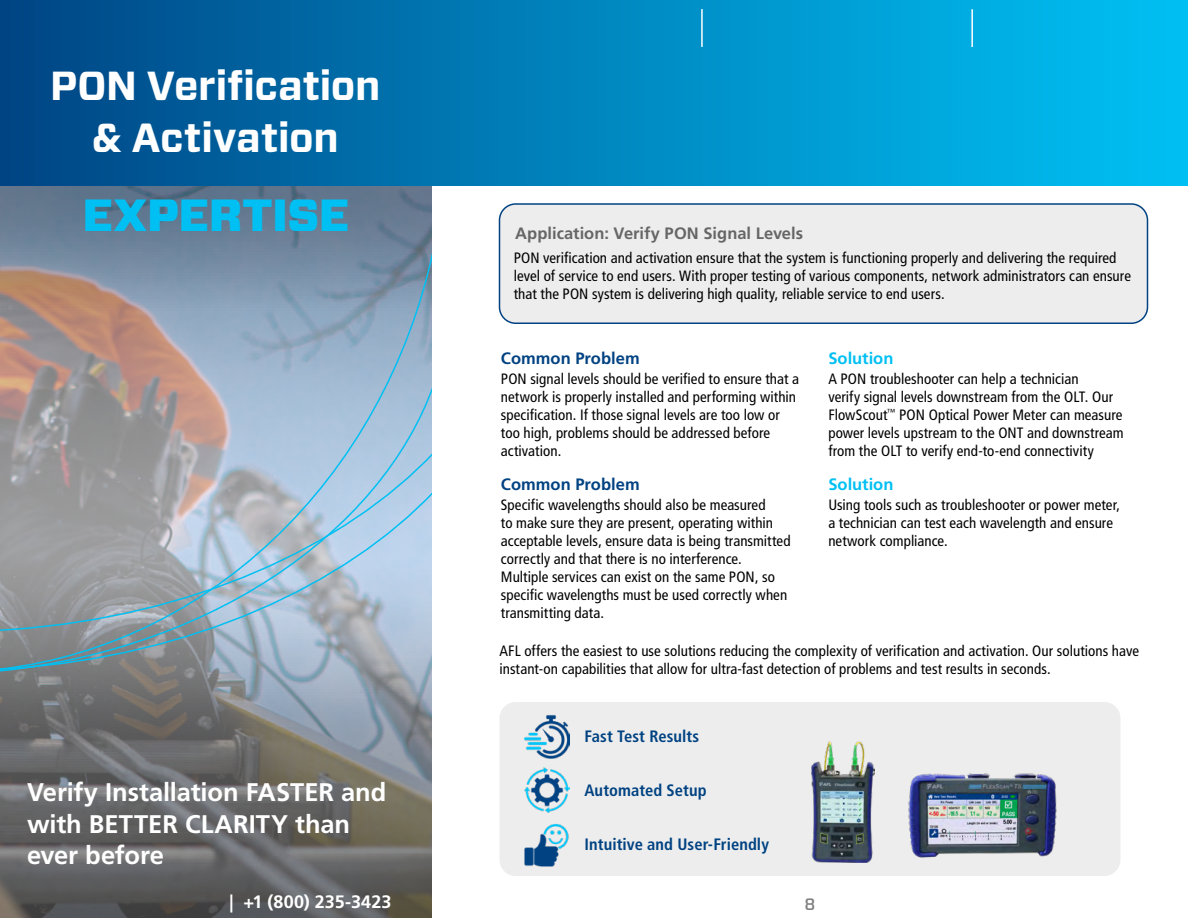
<style>
.page{position:relative;width:1188px;height:918px;background:#fff}
.page>*{position:absolute;margin:0;border:0;box-sizing:border-box;transform-origin:0 0}
.Sub-Title_nTOC{font:900 45px "Forza";letter-spacing:-.005em;color:#00c0f3}
.Category{font:700 40.5px/52.5px "Forza";letter-spacing:-.005em;color:#fff;text-align:center}
.Banner_Text{font:700 25.5px/31.5px "Frutiger LT Std";letter-spacing:-.005em;color:#fff}
.t1{font:700 18px "Frutiger LT Std";letter-spacing:.01em;color:#fff}
.Bullets_No_Symbol{font:700 condensed 16.5px "Frutiger LT Std";letter-spacing:.005em;color:#004282}
.t2{font:700 16.5px "Frutiger LT Std";color:#666}
.Table_Body{font:700 16.5px "Frutiger LT Std";color:#004282}
.Table_Body-2{font:700 16.5px "Frutiger LT Std";color:#00c0f3}
.t3{font:500 16.5px "Forza";color:#808080}
.Table_Body-3{font:condensed 15px/18px "Frutiger LT Std";letter-spacing:.005em;color:#000}
.Body{font:condensed 15px/18px "Frutiger LT Std";letter-spacing:.005em;color:#000}
</style>
<div class="page">
<svg style="left:0;top:186px;width:432px;height:732px;background:#6c7176"></svg>
<svg style="left:0;top:248px;width:432px;height:425px;background:#9ba2ae"></svg>
<svg style="left:0;top:489px;width:432px;height:182px;background:#a1afbb"></svg>
<div style="left:0;top:0;width:1188px;height:186px;background:linear-gradient(to right,#004685,#00c3f6)"></div>
<div style="left:499px;top:204px;width:649px;height:119px;background:#ededed;border-radius:16px"></div>
<div style="left:499px;top:203px;width:649px;height:121px;border:2px solid #004282;border-radius:16px"></div>
<div style="left:499px;top:702px;width:621px;height:174px;background:#ededed;border-radius:16px"></div>
<img style="left:811px;top:742px;width:63px;height:120px">
<img style="left:908px;top:773px;width:149px;height:85px">
<img style="left:524px;top:715px;width:45px;height:43px">
<img style="left:524px;top:768px;width:45px;height:44px">
<img style="left:524px;top:824px;width:45px;height:42px">
<div style="left:0;top:0;width:1188px;height:54px;background:linear-gradient(to right,#004685,#00c3f6)"></div>
<hr style="left:701px;top:9px;width:2px;height:38px;background:#fff">
<hr style="left:971px;top:9px;width:2px;height:38px;background:#fff">
<p class="Category" style="left:50px;top:60px;width:332px">PON Verification &amp; Activation</p>
<p class="Sub-Title_nTOC" style="left:83px;top:185px;width:268px">EXPERTISE</p>
<p class="Banner_Text" style="left:27px;top:777px;width:361px">Verify Installation FASTER and with BETTER CLARITY than ever before</p>
<p class="t1" style="left:230px;top:891px;width:164px">| +1 (800) 235-3423</p>
<p class="t2" style="left:515px;top:223px;width:289px">Application: Verify PON Signal Levels</p>
<p class="Table_Body-3" style="left:514px;top:249px;width:619px">PON verification and activation ensure that the system is functioning properly and delivering the required level of service to end users. With proper testing of various components, network administrators can ensure that the PON system is delivering high quality, reliable service to end users.</p>
<p class="Table_Body" style="left:501px;top:348px;width:140px">Common Problem</p>
<p class="Table_Body-3" style="left:501px;top:370px;width:300px">PON signal levels should be verified to ensure that a network is properly installed and performing within specification. If those signal levels are too low or too high, problems should be addressed before activation.</p>
<p class="Table_Body" style="left:501px;top:474px;width:140px">Common Problem</p>
<p class="Table_Body-3" style="left:501px;top:496px;width:291px">Specific wavelengths should also be measured<br>to make sure they are present, operating within acceptable levels, ensure data is being transmitted correctly and that there is no interference.<br>Multiple services can exist on the same PON, so specific wavelengths must be used correctly when transmitting data.</p>
<p class="Table_Body-2" style="left:828px;top:348px;width:67px">Solution</p>
<p class="Table_Body-3" style="left:828px;top:370px;width:297px">A PON troubleshooter can help a technician<br>verify signal levels downstream from the OLT. Our FlowScout<sup>™</sup> PON Optical Power Meter can measure power levels upstream to the ONT and downstream from the OLT to verify end-to-end connectivity</p>
<p class="Table_Body-2" style="left:828px;top:474px;width:67px">Solution</p>
<p class="Table_Body-3" style="left:828px;top:496px;width:293px">Using tools such as troubleshooter or power meter, a technician can test each wavelength and ensure network compliance.</p>
<p class="Body" style="left:500px;top:642px;width:641px">AFL offers the easiest to use solutions reducing the complexity of verification and activation. Our solutions have instant-on capabilities that allow for ultra-fast detection of problems and test results in seconds.</p>
<p class="Bullets_No_Symbol" style="left:585px;top:727px;width:116px">Fast Test Results</p>
<p class="Bullets_No_Symbol" style="left:585px;top:781px;width:124px">Automated Setup</p>
<p class="Bullets_No_Symbol" style="left:585px;top:835px;width:186px">Intuitive and User-Friendly</p>
<p class="t3" style="left:805px;top:893px;width:12px">8</p>
</div>
